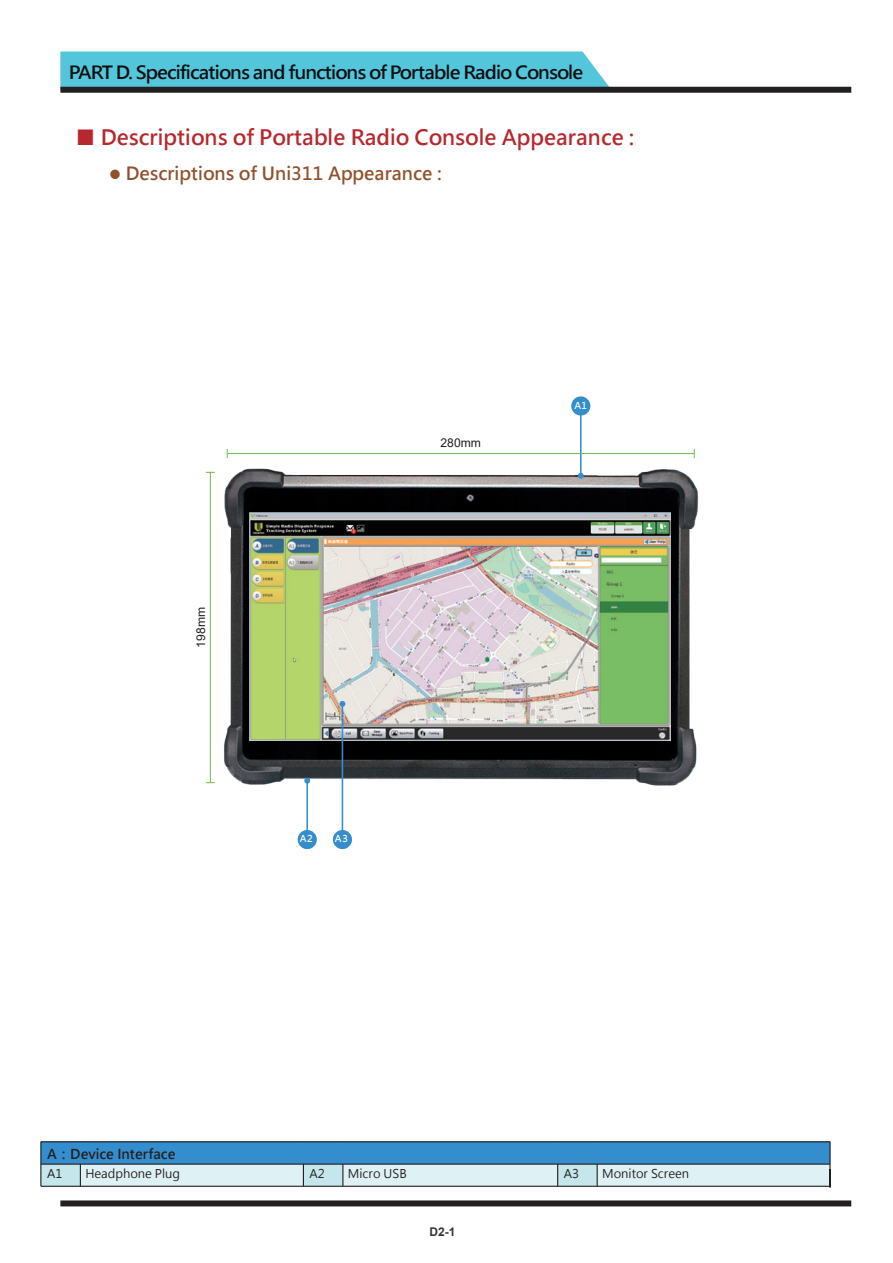
<style>
.page{position:relative;width:893px;height:1263px;background:#fff}
.page>*{position:absolute;margin:0;border:0;box-sizing:border-box;transform-origin:0 0}
.t1{font:700 21px "Microsoft Jheng Hei";color:#b7282e}
.t2{font:700 18px "Microsoft Jheng Hei";letter-spacing:-.05em;color:#0f0f0f;scale:1.05 1}
.t3{font:700 18px "Microsoft Jheng Hei";color:#90522e}
.t4{font:700 13.5px "Microsoft Jheng Hei";color:#231f20}
.t5{font:12.15px "Arial";color:#231f20}
.t6{font:12px "Microsoft Jheng Hei";color:#231f20}
.t7{font:700 12px "Arial";color:#343536}
.t8{font:700 9.45px "Microsoft Jheng Hei";color:#fff}
.s1{font-size:33px}
.s2{font-size:12px}
</style>
<div class="page">
<div style="left:41px;top:1143px;width:789px;height:43px;background:#def1f4"></div>
<div style="left:303px;top:1157px;width:40px;height:29px;background:#c5e7ec"></div>
<div style="left:558px;top:1157px;width:39px;height:29px;background:#c5e7ec"></div>
<div style="left:41px;top:1157px;width:39px;height:29px;background:#c5e7ec"></div>
<hr style="left:80px;top:1141px;width:1px;height:45px;background:#231f20">
<hr style="left:342px;top:1141px;width:1px;height:45px;background:#231f20">
<hr style="left:597px;top:1141px;width:1px;height:45px;background:#231f20">
<hr style="left:557px;top:1141px;width:1px;height:45px;background:#231f20">
<hr style="left:303px;top:1141px;width:1px;height:45px;background:#231f20">
<hr style="left:41px;top:1186px;width:789px;height:1px;background:#231f20">
<div style="left:41px;top:1142px;width:788px;height:21px;background:#348dcc"></div>
<hr style="left:41px;top:1141px;width:789px;height:1px;background:#231f20">
<hr style="left:41px;top:1163px;width:789px;height:2px;background:#231f20">
<hr style="left:40px;top:1141px;width:1px;height:45px;background:#231f20">
<hr style="left:829px;top:1141px;width:2px;height:46px;background:#231f20">
<div style="left:60px;top:1200px;width:791px;height:6px;background:#231f20"></div>
<svg style="left:60px;top:51px;width:551px;height:36px;background:#59c7dc"></svg>
<div style="left:60px;top:87px;width:791px;height:6px;background:#231f20"></div>
<img style="left:224px;top:468px;width:475px;height:319px">
<hr style="left:580px;top:409px;width:2px;height:67px;background:#348dcc">
<svg style="left:578px;top:473px;width:6px;height:6px"></svg>
<div style="left:571px;top:396px;width:19px;height:20px;background:#348dcc;border-radius:50%"></div>
<img style="left:249px;top:513px;width:421px;height:228px">
<hr style="left:306px;top:780px;width:2px;height:59px;background:#348dcc">
<svg style="left:304px;top:778px;width:6px;height:5px"></svg>
<hr style="left:342px;top:704px;width:1px;height:131px;background:#348dcc">
<svg style="left:339px;top:701px;width:6px;height:6px"></svg>
<div style="left:333px;top:830px;width:19px;height:19px;background:#348dcc;border-radius:50%"></div>
<div style="left:298px;top:830px;width:19px;height:19px;background:#348dcc;border-radius:50%"></div>
<hr style="left:210px;top:472px;width:1px;height:311px;background:#6ebe44">
<hr style="left:227px;top:453px;width:467px;height:1px;background:#6ebe44">
<p class="t2" style="left:69px;top:61px;width:491px">PART D. Specifications and functions of Portable Radio Console</p>
<p class="t1" style="left:76px;top:124px;width:560px"><span class="s1">■</span> Descriptions of Portable Radio Console Appearance :</p>
<p class="t3" style="left:109px;top:162px;width:334px"><span class="s2">●</span> Descriptions of Uni311 Appearance :</p>
<p class="t5" style="left:192px;top:647px;width:42px;rotate:-90deg">198mm</p>
<p class="t5" style="left:440px;top:435px;width:42px">280mm</p>
<p class="t8" style="left:300px;top:833px;width:16px">A２</p>
<p class="t8" style="left:335px;top:833px;width:17px">A３</p>
<p class="t8" style="left:575px;top:399px;width:14px">A1</p>
<p class="t4" style="left:47px;top:1146px;width:130px">A：Device Interface</p>
<p class="t6" style="left:47px;top:1166px;width:17px">A1</p>
<p class="t6" style="left:85px;top:1166px;width:96px">Headphone Plug</p>
<p class="t6" style="left:310px;top:1166px;width:17px">A2</p>
<p class="t6" style="left:348px;top:1166px;width:60px">Micro USB</p>
<p class="t6" style="left:564px;top:1166px;width:17px">A3</p>
<p class="t6" style="left:602px;top:1166px;width:89px">Monitor Screen</p>
<p class="t7" style="left:430px;top:1223px;width:28px">D2-1</p>
</div>
